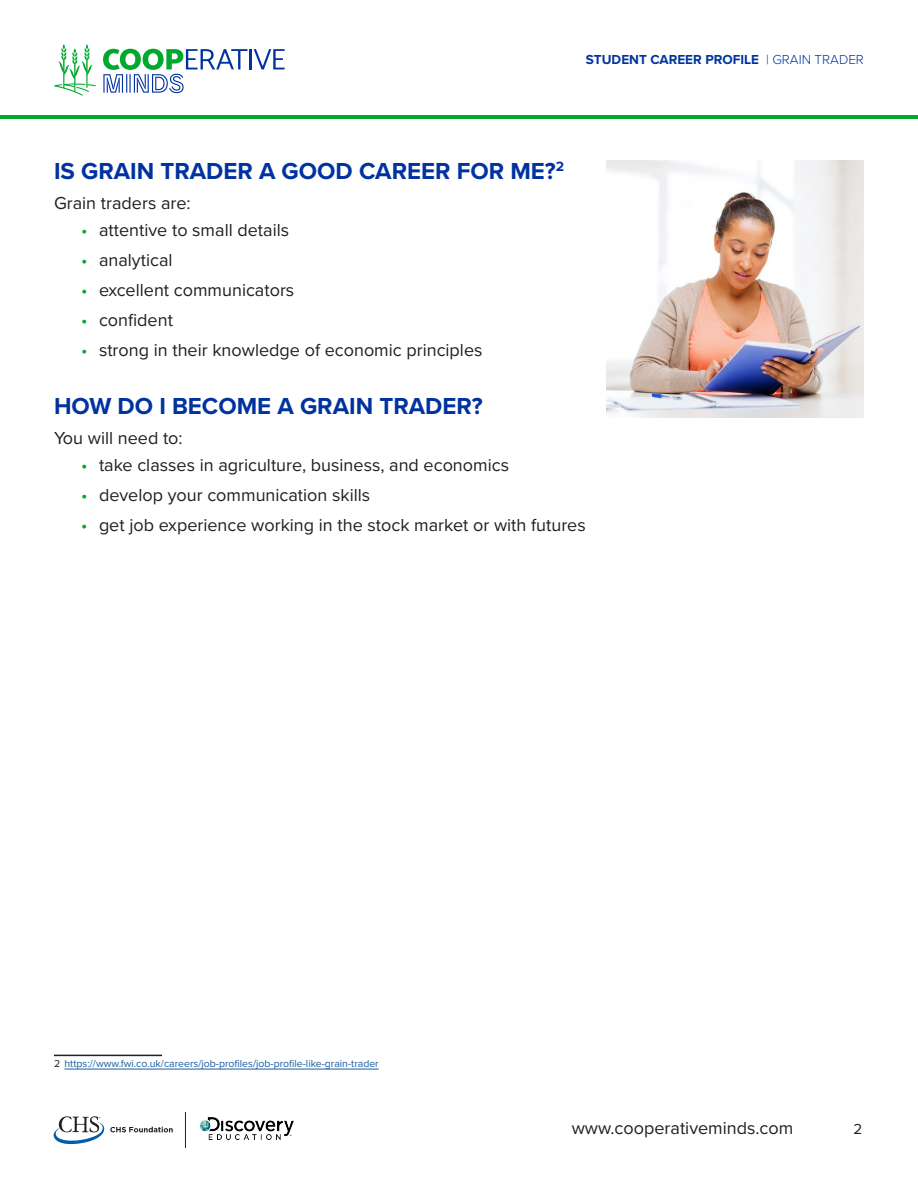
<style>
.page{position:relative;width:918px;height:1188px;background:#fff}
.page>*{position:absolute;margin:0;border:0;box-sizing:border-box;transform-origin:0 0}
.Subhead_1{font:700 24px "Proxima Nova";color:#0033a0}
.Body_last_line_p4{font:18px "Proxima Nova";color:#231f20}
.t1{font:15px "Proxima Nova";color:#231f20}
.t2{font:700 13.5px "Proxima Nova";color:#0033a0}
.Footnote{font:10.5px "Proxima Nova";color:#175d9e}
.s1{font-weight:300}
.s2{color:#00a82d}
.s3{color:#231f20}
</style>
<div class="page">
<svg style="left:54px;top:1116px;width:119px;height:28px"></svg>
<hr style="left:1px;top:115px;width:917px;height:3px;background:#00a82d">
<img style="left:200px;top:1118px;width:93px;height:22px">
<hr style="left:185px;top:1112px;width:1px;height:36px;background:#231f20">
<svg style="left:54px;top:44px;width:42px;height:52px"></svg>
<hr style="left:249px;top:49px;width:3px;height:20px;background:#0033a0">
<svg style="left:254px;top:49px;width:31px;height:20px"></svg>
<svg style="left:103px;top:49px;width:144px;height:44px"></svg>
<hr style="left:54px;top:1055px;width:108px;height:1px;background:#231f20">
<hr style="left:64px;top:1069px;width:315px;height:1px;background:#175d9e">
<img style="left:606px;top:160px;width:258px;height:257px">
<p class="t2" style="left:586px;top:50px;width:280px">STUDENT CAREER PROFILE <span class="s1">| GRAIN TRADER</span></p>
<p class="Subhead_1" style="left:54px;top:153px;width:512px">IS GRAIN TRADER A GOOD CAREER FOR ME?<sup>2</sup></p>
<p class="Body_last_line_p4" style="left:54px;top:190px;width:138px">Grain traders are:</p>
<p class="Body_last_line_p4" style="left:81px;top:217px;width:210px"><span class="s2">•</span> attentive to small details</p>
<p class="Body_last_line_p4" style="left:81px;top:247px;width:93px"><span class="s2">•</span> analytical</p>
<p class="Body_last_line_p4" style="left:81px;top:277px;width:215px"><span class="s2">•</span> excellent communicators</p>
<p class="Body_last_line_p4" style="left:81px;top:307px;width:93px"><span class="s2">•</span> confident</p>
<p class="Body_last_line_p4" style="left:81px;top:337px;width:403px"><span class="s2">•</span> strong in their knowledge of economic principles</p>
<p class="Subhead_1" style="left:54px;top:388px;width:430px">HOW DO I BECOME A GRAIN TRADER?</p>
<p class="Body_last_line_p4" style="left:54px;top:424px;width:130px">You will need to:</p>
<p class="Body_last_line_p4" style="left:81px;top:451px;width:430px"><span class="s2">•</span> take classes in agriculture, business, and economics</p>
<p class="Body_last_line_p4" style="left:81px;top:481px;width:291px"><span class="s2">•</span> develop your communication skills</p>
<p class="Body_last_line_p4" style="left:81px;top:511px;width:506px"><span class="s2">•</span> get job experience working in the stock market or with futures</p>
<p class="Footnote" style="left:54px;top:1056px;width:326px"><span class="s3">2</span> https://www.fwi.co.uk/careers/job-profiles/job-profile-like-grain-trader</p>
<p class="Body_last_line_p4" style="left:572px;top:1115px;width:223px">www.cooperativeminds.com</p>
<p class="t1" style="left:854px;top:1118px;width:10px">2</p>
</div>
